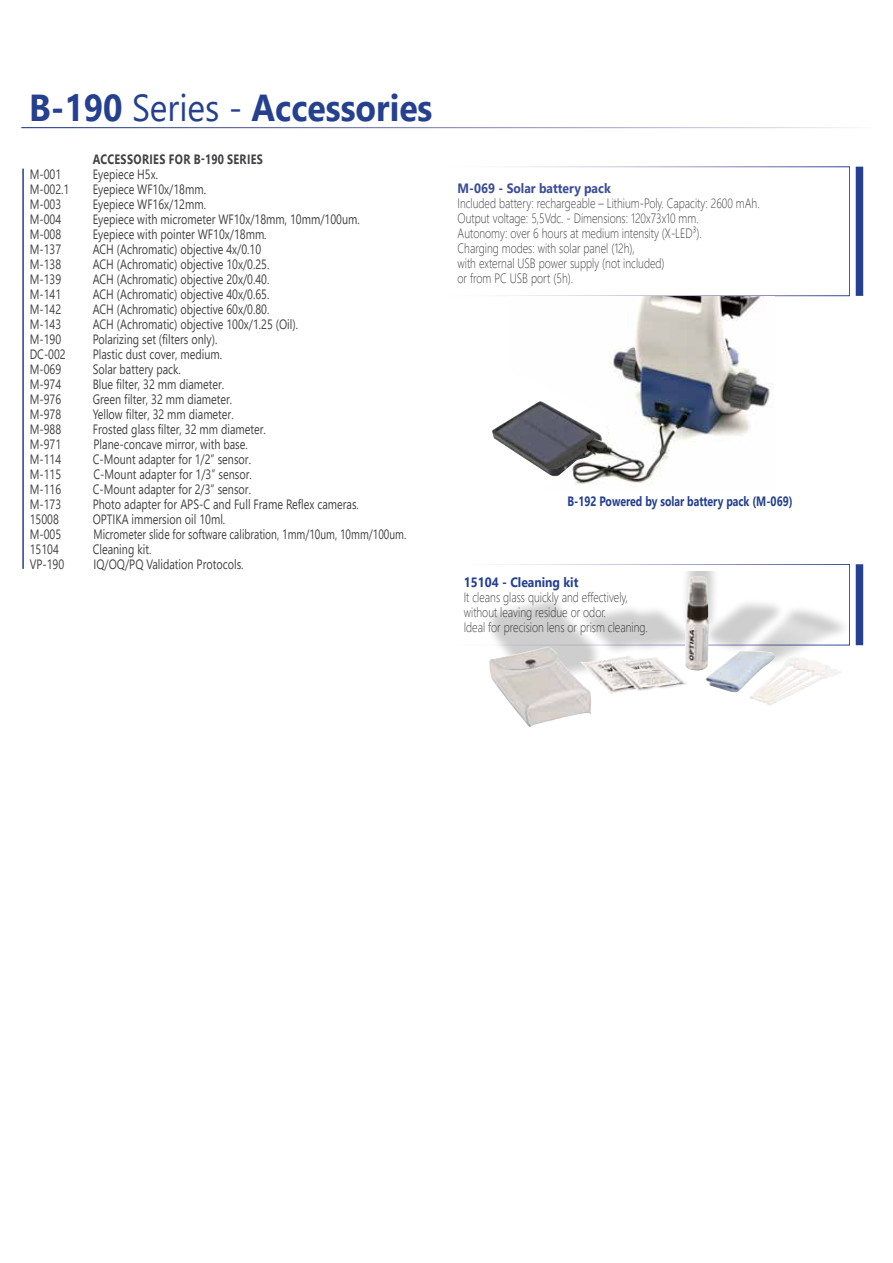
<style>
.page{position:relative;width:893px;height:1263px;background:#fff}
.page>*{position:absolute;margin:0;border:0;box-sizing:border-box;transform-origin:0 0}
.t1{font:700 37.5px "Segoe UI";color:#25408f;scale:.9 1}
.t2{font:13.5px "Segoe UI";color:#414042;scale:.8 1}
.t3{font:300 13.5px/15px "Segoe UI";color:#414042;scale:.8 1}
.t4{font:13.5px "Segoe UI";color:#414042;scale:.76 1}
.t5{font:700 13.5px "Segoe UI";color:#25408f;scale:.78 1}
.t6{font:700 13.5px "Segoe UI";letter-spacing:.035em;color:#414042;scale:.8 1}
.t7{font:700 13.5px "Segoe UI";color:#3b4d96;scale:.9 1}
.t8{font:700 13.5px "Segoe UI";color:#25408f;scale:.9 1}
.s1{font-weight:400}
</style>
<div class="page">
<hr style="left:22px;top:169px;width:2px;height:400px;background:#25408f">
<div style="left:856px;top:564px;width:7px;height:81px;background:#25408f"></div>
<svg style="left:502px;top:564px;width:348px;height:7px"></svg>
<div style="left:484px;top:571px;width:368px;height:166px;background:#000;opacity:.2"></div>
<img style="left:489px;top:576px;width:286px;height:152px">
<div style="left:856px;top:167px;width:7px;height:129px;background:#25408f"></div>
<svg style="left:506px;top:166px;width:344px;height:130px"></svg>
<img style="left:492px;top:421px;width:15px;height:26px">
<img style="left:507px;top:296px;width:265px;height:189px">
<h1 class="t1" style="left:29px;top:77px;width:450px">B-190 <span class="s1">Series -</span> Accessories</h1>
<p class="t6" style="left:93px;top:148px;width:19px">Accessories</p>
<p class="t6" style="left:169px;top:148px;width:10px">for</p>
<p class="t6" style="left:194px;top:148px;width:88px">B-190 SERIES</p>
<p class="t2" style="left:30px;top:163px;width:41px">M-001</p>
<p class="t2" style="left:93px;top:163px;width:83px">Eyepiece H5x.</p>
<p class="t2" style="left:30px;top:178px;width:51px">M-002.1</p>
<p class="t2" style="left:93px;top:178px;width:143px">Eyepiece WF10x/18mm.</p>
<p class="t2" style="left:30px;top:193px;width:41px">M-003</p>
<p class="t2" style="left:93px;top:193px;width:143px">Eyepiece WF16x/12mm.</p>
<p class="t2" style="left:30px;top:208px;width:41px">M-004</p>
<p class="t2" style="left:93px;top:208px;width:335px">Eyepiece with micrometer WF10x/18mm, 10mm/100um.</p>
<p class="t2" style="left:30px;top:223px;width:41px">M-008</p>
<p class="t2" style="left:93px;top:223px;width:219px">Eyepiece with pointer WF10x/18mm.</p>
<p class="t2" style="left:30px;top:238px;width:41px">M-137</p>
<p class="t2" style="left:93px;top:238px;width:212px">ACH (Achromatic) objective 4x/0.10</p>
<p class="t2" style="left:30px;top:253px;width:41px">M-138</p>
<p class="t2" style="left:93px;top:253px;width:222px">ACH (Achromatic) objective 10x/0.25.</p>
<p class="t2" style="left:30px;top:268px;width:41px">M-139</p>
<p class="t2" style="left:93px;top:268px;width:222px">ACH (Achromatic) objective 20x/0.40.</p>
<p class="t2" style="left:30px;top:283px;width:41px">M-141</p>
<p class="t2" style="left:93px;top:283px;width:222px">ACH (Achromatic) objective 40x/0.65.</p>
<p class="t2" style="left:30px;top:298px;width:41px">M-142</p>
<p class="t2" style="left:93px;top:298px;width:222px">ACH (Achromatic) objective 60x/0.80.</p>
<p class="t2" style="left:30px;top:313px;width:41px">M-143</p>
<p class="t2" style="left:93px;top:313px;width:258px">ACH (Achromatic) objective 100x/1.25 (Oil).</p>
<p class="t2" style="left:30px;top:328px;width:41px">M-190</p>
<p class="t2" style="left:93px;top:328px;width:157px">Polarizing set (filters only).</p>
<p class="t2" style="left:30px;top:343px;width:47px">DC-002</p>
<p class="t2" style="left:93px;top:343px;width:163px">Plastic dust cover, medium.</p>
<p class="t2" style="left:30px;top:358px;width:41px">M-069</p>
<p class="t2" style="left:93px;top:358px;width:112px">Solar battery pack.</p>
<p class="t2" style="left:30px;top:373px;width:41px">M-974</p>
<p class="t2" style="left:93px;top:373px;width:166px">Blue filter, 32 mm diameter.</p>
<p class="t2" style="left:30px;top:388px;width:41px">M-976</p>
<p class="t2" style="left:93px;top:388px;width:176px">Green filter, 32 mm diameter.</p>
<p class="t2" style="left:30px;top:403px;width:41px">M-978</p>
<p class="t2" style="left:93px;top:403px;width:178px">Yellow filter, 32 mm diameter.</p>
<p class="t2" style="left:30px;top:418px;width:41px">M-988</p>
<p class="t2" style="left:93px;top:418px;width:218px">Frosted glass filter, 32 mm diameter.</p>
<p class="t2" style="left:30px;top:433px;width:41px">M-971</p>
<p class="t2" style="left:94px;top:433px;width:194px">Plane-concave mirror, with base.</p>
<p class="t2" style="left:30px;top:448px;width:41px">M-114</p>
<p class="t2" style="left:93px;top:448px;width:199px">C-Mount adapter for 1/2” sensor.</p>
<p class="t2" style="left:30px;top:463px;width:41px">M-115</p>
<p class="t2" style="left:94px;top:463px;width:199px">C-Mount adapter for 1/3” sensor.</p>
<p class="t2" style="left:30px;top:478px;width:41px">M-116</p>
<p class="t2" style="left:93px;top:478px;width:199px">C-Mount adapter for 2/3” sensor.</p>
<p class="t2" style="left:30px;top:493px;width:41px">M-173</p>
<p class="t2" style="left:93px;top:493px;width:334px">Photo adapter for APS-C and Full Frame Reflex cameras.</p>
<p class="t2" style="left:30px;top:508px;width:38px">15008</p>
<p class="t2" style="left:93px;top:508px;width:167px">OPTIKA immersion oil 10ml.</p>
<p class="t2" style="left:30px;top:523px;width:41px">M-005</p>
<p class="t4" style="left:94px;top:523px;width:413px">Micrometer slide for software calibration, 1mm/10um, 10mm/100um.</p>
<p class="t2" style="left:30px;top:538px;width:38px">15104</p>
<p class="t2" style="left:93px;top:538px;width:75px">Cleaning kit.</p>
<p class="t2" style="left:30px;top:553px;width:45px">VP-190</p>
<p class="t2" style="left:94px;top:553px;width:189px">IQ/OQ/PQ Validation Protocols.</p>
<p class="t7" style="left:458px;top:177px;width:172px">M-069 - Solar battery pack</p>
<p class="t3" style="left:458px;top:195px;width:379px">Included battery: rechargeable – Lithium-Poly. Capacity: 2600 mAh.<br>Output voltage: 5,5Vdc. - Dimensions: 120x73x10 mm.<br>Autonomy: over 6 hours at medium intensity (X-LED³).<br>Charging modes: with solar panel (12h),<br>with external USB power supply (not included)<br>or from PC USB port (5h).</p>
<p class="t5" style="left:567px;top:491px;width:290px">B-192 Powered by solar battery pack (M-069)</p>
<p class="t8" style="left:464px;top:571px;width:129px">15104 - Cleaning kit</p>
<p class="t3" style="left:464px;top:589px;width:232px">It cleans glass quickly and effectively, without leaving residue or odor.<br>Ideal for precision lens or prism cleaning.</p>
</div>
